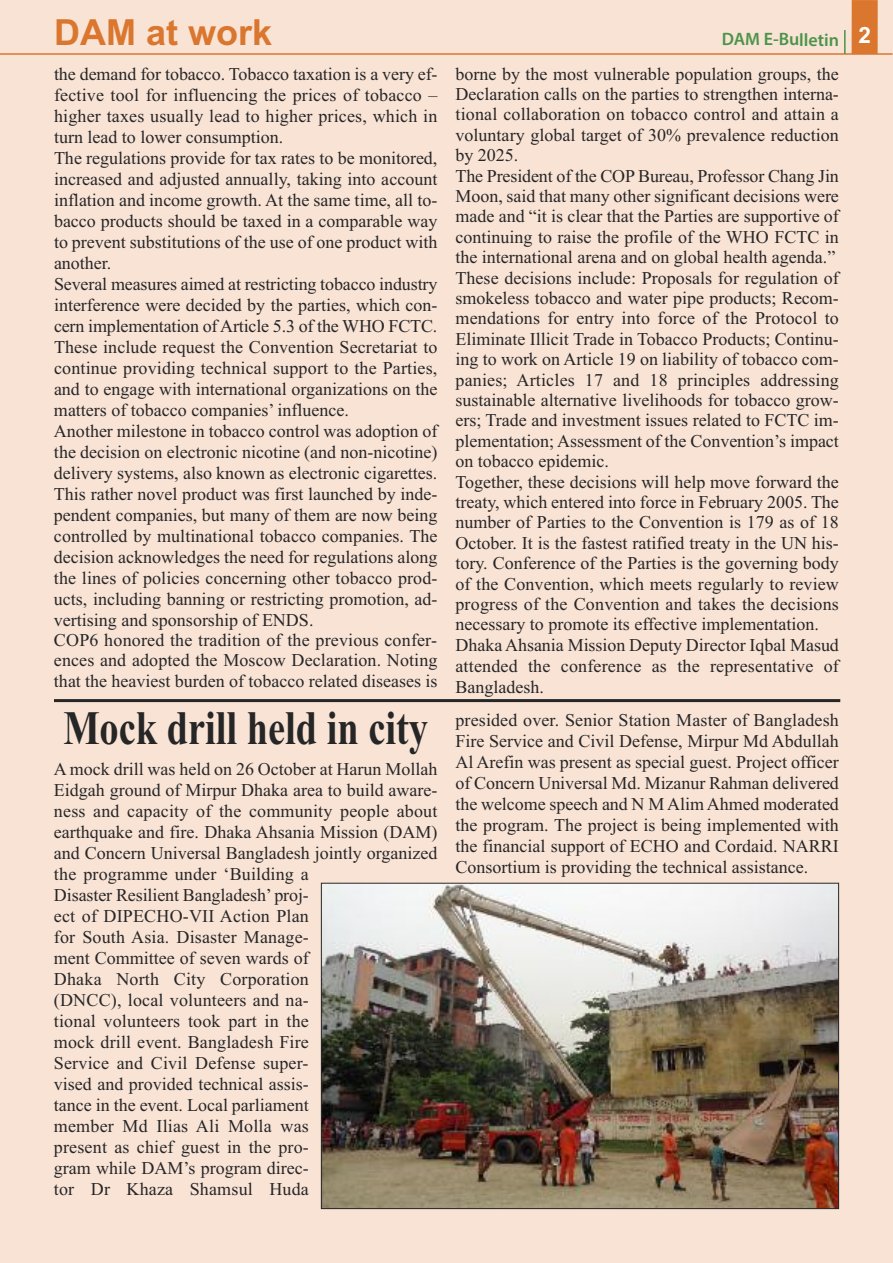
<style>
.page{position:relative;width:893px;height:1263px;background:#f8e3d5}
.page>*{position:absolute;margin:0;border:0;box-sizing:border-box;transform-origin:0 0}
.t1{font:700 48px "Times New Roman";color:#272627;scale:.8 1}
.t2{font:700 36px "Arial";color:#da762e}
.t3{font:18px/21px "Times New Roman";color:#272627}
.t4{font:600 18px "Myriad Pro";color:#4c944a}
.s1{font-family:"Arial";font-weight:700;font-size:22.5px;color:#fff}
</style>
<div class="page">
<div style="left:852px;top:0;width:26px;height:54px;background:#da762e"></div>
<hr style="left:0;top:53px;width:893px;height:2px;background:#da762e">
<hr style="left:844px;top:30px;width:2px;height:24px;background:#4c944a">
<img style="left:323px;top:885px;width:514px;height:322px">
<hr style="left:54px;top:699px;width:786px;height:3px;background:#272627">
<h2 class="t2" style="left:54px;top:11px;width:220px">DAM at work</h2>
<p class="t4" style="left:722px;top:33px;width:151px">DAM E-Bulletin <span class="s1">2</span></p>
<p class="t3" style="left:54px;top:63px;width:385px">the demand for tobacco. Tobacco taxation is a very ef&shy;fective tool for influencing the prices of tobacco – higher taxes usually lead to higher prices, which in turn lead to lower consumption.<br>The regulations provide for tax rates to be monitored, increased and adjusted annually, taking into account inflation and income growth. At the same time, all to&shy;bacco products should be taxed in a comparable way to prevent substitutions of the use of one product with another.<br>Several measures aimed at restricting tobacco industry interference were decided by the parties, which con&shy;cern implementation of Article 5.3 of the WHO FCTC.<br>These include request the Convention Secretariat to continue providing technical support to the Parties, and to engage with international organizations on the matters of tobacco companies’ influence.<br>Another milestone in tobacco control was adoption of the decision on electronic nicotine (and non-nicotine) delivery systems, also known as electronic cigarettes.<br>This rather novel product was first launched by inde&shy;pendent companies, but many of them are now being controlled by multinational tobacco companies. The decision acknowledges the need for regulations along the lines of policies concerning other tobacco prod&shy;ucts, including banning or restricting promotion, ad&shy;vertising and sponsorship of ENDS.<br>COP6 honored the tradition of the previous confer&shy;ences and adopted the Moscow Declaration. Noting that the heaviest burden of tobacco related diseases is</p>
<p class="t3" style="left:455px;top:63px;width:385px;line-height:20.4px">borne by the most vulnerable population groups, the Declaration calls on the parties to strengthen interna&shy;tional collaboration on tobacco control and attain a voluntary global target of 30% prevalence reduction by 2025.<br>The President of the COP Bureau, Professor Chang Jin Moon, said that many other significant decisions were made and “it is clear that the Parties are supportive of continuing to raise the profile of the WHO FCTC in the international arena and on global health agenda.” These decisions include: Proposals for regulation of smokeless tobacco and water pipe products; Recom&shy;mendations for entry into force of the Protocol to Eliminate Illicit Trade in Tobacco Products; Continu&shy;ing to work on Article 19 on liability of tobacco com&shy;panies; Articles 17 and 18 principles addressing sustainable alternative livelihoods for tobacco grow&shy;ers; Trade and investment issues related to FCTC im&shy;plementation; Assessment of the Convention’s impact on tobacco epidemic.<br>Together, these decisions will help move forward the treaty, which entered into force in February 2005. The number of Parties to the Convention is 179 as of 18<br>October. It is the fastest ratified treaty in the UN his&shy;tory. Conference of the Parties is the governing body of the Convention, which meets regularly to review progress of the Convention and takes the decisions necessary to promote its effective implementation.<br>Dhaka Ahsania Mission Deputy Director Iqbal Masud attended the conference as the representative of Bangladesh.</p>
<h1 class="t1" style="left:63px;top:699px;width:457px">Mock drill held in city</h1>
<p class="t3" style="left:54px;top:758px;width:385px">A mock drill was held on 26 October at Harun Mollah Eidgah ground of Mirpur Dhaka area to build aware&shy;ness and capacity of the community people about earthquake and fire. Dhaka Ahsania Mission (DAM) and Concern Universal Bangladesh jointly organized the programme under ‘Building a<br>Disaster Resilient Bangladesh’ proj-<br>ect of DIPECHO-VII Action Plan<br>for South Asia. Disaster Manage-<br>ment Committee of seven wards of<br>Dhaka North City Corporation<br>(DNCC), local volunteers and na-<br>tional volunteers took part in the<br>mock drill event. Bangladesh Fire<br>Service and Civil Defense super-<br>vised and provided technical assis-<br>tance in the event. Local parliament<br>member Md Ilias Ali Molla was<br>present as chief guest in the pro-<br>gram while DAM’s program direc-<br>tor Dr Khaza Shamsul Huda</p>
<p class="t3" style="left:455px;top:709px;width:385px;text-align:justify">presided over. Senior Station Master of Bangladesh Fire Service and Civil Defense, Mirpur Md Abdullah Al Arefin was present as special guest. Project officer of Concern Universal Md. Mizanur Rahman delivered the welcome speech and N M Alim Ahmed moderated the program. The project is being implemented with the financial support of ECHO and Cordaid. NARRI Consortium is providing the technical assistance.</p>
</div>
